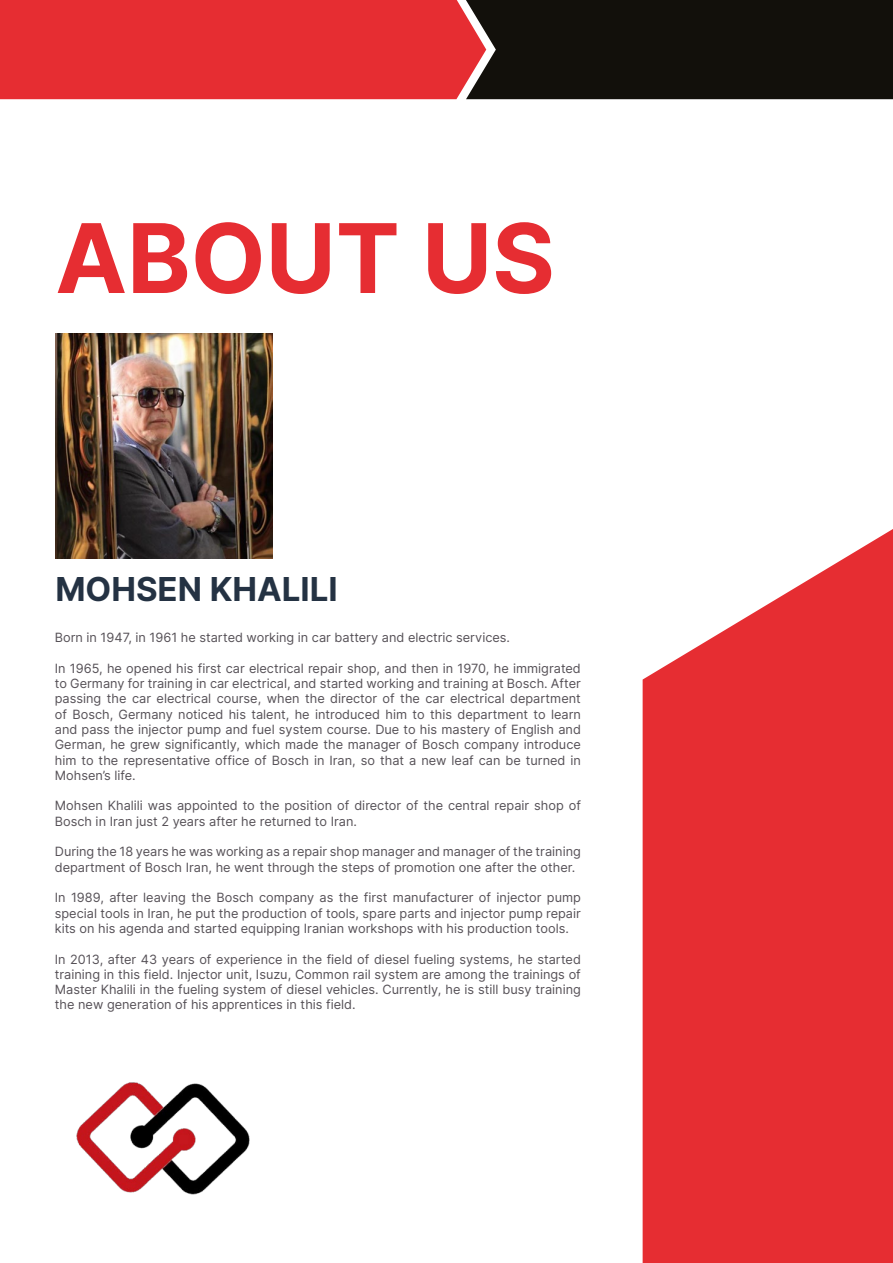
<style>
.page{position:relative;width:893px;height:1263px;background:#fff}
.page>*{position:absolute;margin:0;border:0;box-sizing:border-box;transform-origin:0 0}
.t1{font:700 96px "Inter";color:#e62d32}
.t2{font:700 33px "Inter";color:#243243}
.t3{font:12.75px/15.3px "Inter";color:#565157;text-align:justify}
</style>
<div class="page">
<div style="left:0;top:0;width:466px;height:99px;background:#e62d32"></div>
<div style="left:466px;top:0;width:427px;height:99px;background:#12100b"></div>
<svg style="left:643px;top:529px;width:250px;height:734px;background:#e84247"></svg>
<img style="left:55px;top:333px;width:217px;height:225px">
<img style="left:76px;top:1082px;width:174px;height:113px">
<h1 class="t1" style="left:55px;top:188px;width:501px">ABOUT US</h1>
<h2 class="t2" style="left:55px;top:565px;width:284px">MOHSEN KHALILI</h2>
<p class="t3" style="left:55px;top:630px;width:457px">Born in 1947, in 1961 he started working in car battery and electric services.</p>
<p class="t3" style="left:55px;top:660px;width:528px">In 1965, he opened his first car electrical repair shop, and then in 1970, he immigrated to Germany for training in car electrical, and started working and training at Bosch. After passing the car electrical course, when the director of the car electrical department of Bosch, Germany noticed his talent, he introduced him to this department to learn and pass the injector pump and fuel system course. Due to his mastery of English and German, he grew significantly, which made the manager of Bosch company introduce him to the representative office of Bosch in Iran, so that a new leaf can be turned in Mohsen’s life.</p>
<p class="t3" style="left:55px;top:798px;width:528px">Mohsen Khalili was appointed to the position of director of the central repair shop of<br>Bosch in Iran just 2 years after he returned to Iran.</p>
<p class="t3" style="left:55px;top:844px;width:528px">During the 18 years he was working as a repair shop manager and manager of the training department of Bosch Iran, he went through the steps of promotion one after the other.</p>
<p class="t3" style="left:55px;top:890px;width:528px">In 1989, after leaving the Bosch company as the first manufacturer of injector pump special tools in Iran, he put the production of tools, spare parts and injector pump repair kits on his agenda and started equipping Iranian workshops with his production tools.</p>
<p class="t3" style="left:55px;top:951px;width:528px">In 2013, after 43 years of experience in the field of diesel fueling systems, he started training in this field. Injector unit, Isuzu, Common rail system are among the trainings of Master Khalili in the fueling system of diesel vehicles. Currently, he is still busy training the new generation of his apprentices in this field.</p>
</div>
